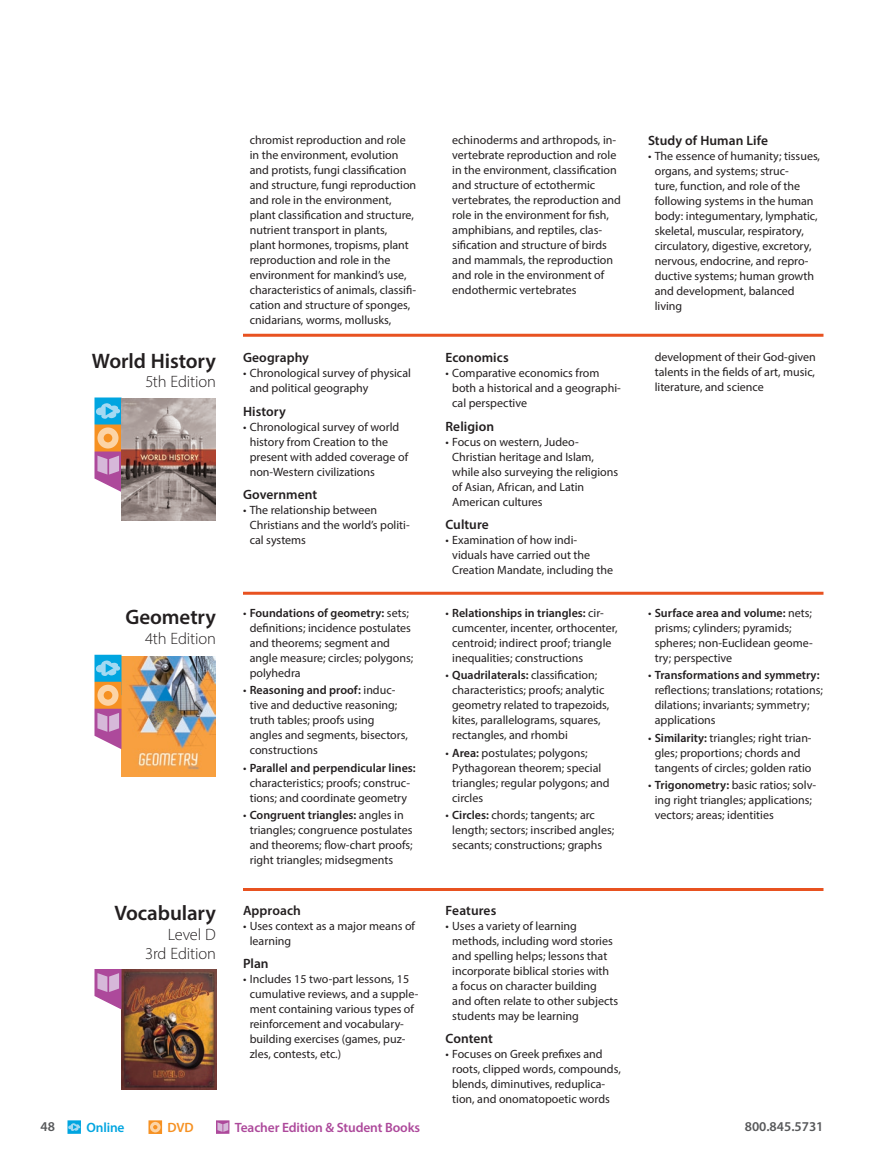
<style>
.page{position:relative;width:891px;height:1161px;background:#fff}
.page>*{position:absolute;margin:0;border:0;box-sizing:border-box;transform-origin:0 0}
.Subject_Title{font:600 21px "Myriad Pro";letter-spacing:-.005em;color:#231f20}
.Subject_Title-2{font:300 16.5px "Myriad Pro";letter-spacing:-.01em;color:#231f20}
.Grade_Heading{font:300 16.5px "Myriad Pro";letter-spacing:-.01em;color:#231f20}
.Subhead{font:600 13.5px "Myriad Pro";letter-spacing:.005em;color:#231f20}
.t1{font:600 13.5px "Myriad Pro";letter-spacing:-.01em;color:#ad499b}
.t2{font:600 13.5px "Myriad Pro";color:#57585a}
.t3{font:600 13.5px "Myriad Pro";letter-spacing:-.01em;color:#00a5e0}
.t4{font:600 13.5px "Myriad Pro";color:#f69122}
.t5{font:12px/15px "Myriad Pro";color:#231f20}
.s1{font-weight:600}
</style>
<div class="page">
<div style="left:68px;top:1120px;width:13px;height:14px;background:#00a5e0"></div>
<svg style="left:68px;top:1123px;width:12px;height:8px"></svg>
<div style="left:148px;top:1120px;width:14px;height:14px;background:#f69122"></div>
<svg style="left:150px;top:1122px;width:11px;height:10px"></svg>
<svg style="left:216px;top:1120px;width:14px;height:14px"></svg>
<svg style="left:217px;top:1122px;width:11px;height:10px"></svg>
<img style="left:121px;top:656px;width:95px;height:120px">
<hr style="left:243px;top:334px;width:581px;height:3px;background:#e85220">
<svg style="left:94px;top:398px;width:28px;height:94px;background:#aca0ac"></svg>
<img style="left:121px;top:399px;width:95px;height:121px">
<hr style="left:243px;top:592px;width:581px;height:3px;background:#e85220">
<svg style="left:94px;top:655px;width:28px;height:94px;background:#ac9faa"></svg>
<img style="left:121px;top:969px;width:95px;height:121px">
<hr style="left:243px;top:888px;width:581px;height:3px;background:#e85220">
<svg style="left:94px;top:969px;width:28px;height:41px"></svg>
<p class="t5" style="left:250px;top:132px;width:168px">chromist reproduction and role in the environment, evolution and protists, fungi classification and structure, fungi reproduction and role in the environment, plant classification and structure, nutrient transport in plants,<br>plant hormones, tropisms, plant reproduction and role in the environment for mankind’s use, characteristics of animals, classifi&shy;cation and structure of sponges, cnidarians, worms, mollusks,</p>
<p class="t5" style="left:452px;top:132px;width:170px">echinoderms and arthropods, in&shy;vertebrate reproduction and role in the environment, classification and structure of ectothermic vertebrates, the reproduction and role in the environment for fish, amphibians, and reptiles, clas&shy;sification and structure of birds and mammals, the reproduction and role in the environment of endothermic vertebrates</p>
<p class="Subhead" style="left:648px;top:132px;width:122px">Study of Human Life</p>
<p class="t5" style="left:655px;top:148px;width:167px;text-indent:-7px">• The essence of humanity; tissues, organs, and systems; struc-<br>ture, function, and role of the following systems in the human body: integumentary, lymphatic, skeletal, muscular, respiratory, circulatory, digestive, excretory, nervous, endocrine, and repro&shy;ductive systems; human growth and development, balanced living</p>
<p class="Subject_Title" style="left:92px;top:347px;width:126px">World History</p>
<p class="Subject_Title-2" style="left:145px;top:372px;width:72px">5th Edition</p>
<p class="Subhead" style="left:243px;top:349px;width:68px">Geography</p>
<p class="t5" style="left:250px;top:365px;width:163px;text-indent:-7px">• Chronological survey of physical and political geography</p>
<p class="Subhead" style="left:243px;top:402px;width:44px">History</p>
<p class="t5" style="left:250px;top:419px;width:160px;text-indent:-7px">• Chronological survey of world history from Creation to the present with added coverage of non-Western civilizations</p>
<p class="Subhead" style="left:243px;top:486px;width:76px">Government</p>
<p class="t5" style="left:250px;top:502px;width:161px;text-indent:-7px">• The relationship between<br>Christians and the world’s politi&shy;cal systems</p>
<p class="Subhead" style="left:446px;top:349px;width:65px">Economics</p>
<p class="t5" style="left:452px;top:365px;width:170px;text-indent:-7px">• Comparative economics from both a historical and a geographi&shy;cal perspective</p>
<p class="Subhead" style="left:446px;top:417px;width:50px">Religion</p>
<p class="t5" style="left:452px;top:434px;width:167px;text-indent:-7px">• Focus on western, Judeo-<br>Christian heritage and Islam, while also surveying the religions of Asian, African, and Latin<br>American cultures</p>
<p class="Subhead" style="left:446px;top:516px;width:45px">Culture</p>
<p class="t5" style="left:452px;top:532px;width:162px;text-indent:-7px">• Examination of how indi&shy;viduals have carried out the<br>Creation Mandate, including the</p>
<p class="t5" style="left:655px;top:349px;width:163px;text-align:justify">development of their God-given talents in the fields of art, music, literature, and science</p>
<p class="Subject_Title" style="left:125px;top:604px;width:92px">Geometry</p>
<p class="Grade_Heading" style="left:145px;top:628px;width:72px">4th Edition</p>
<p class="t5" style="left:250px;top:606px;width:165px;text-indent:-7px">• <span class="s1">Foundations of geometry:</span> sets; definitions; incidence postulates and theorems; segment and angle measure; circles; polygons; polyhedra</p>
<p class="t5" style="left:250px;top:683px;width:160px;text-indent:-7px">• <span class="s1">Reasoning and proof:</span> induc&shy;tive and deductive reasoning; truth tables; proofs using angles and segments, bisectors, constructions</p>
<p class="t5" style="left:243px;top:760px;width:174px;text-align:center">• <span class="s1">Parallel and perpendicular lines: </span>characteristics; proofs; construc&shy;tions; and coordinate geometry</p>
<p class="t5" style="left:250px;top:807px;width:165px;text-indent:-7px">• <span class="s1">Congruent triangles:</span> angles in triangles; congruence postulates and theorems; flow-chart proofs; right triangles; midsegments</p>
<p class="t5" style="left:452px;top:606px;width:167px;text-indent:-7px">• <span class="s1">Relationships in triangles:</span> cir&shy;cumcenter, incenter, orthocenter, centroid; indirect proof; triangle inequalities; constructions</p>
<p class="t5" style="left:452px;top:668px;width:159px;text-indent:-7px">• <span class="s1">Quadrilaterals:</span> classification; characteristics; proofs; analytic geometry related to trapezoids, kites, parallelograms, squares, rectangles, and rhombi</p>
<p class="t5" style="left:452px;top:745px;width:159px;text-indent:-7px">• <span class="s1">Area:</span> postulates; polygons;<br>Pythagorean theorem; special triangles; regular polygons; and circles</p>
<p class="t5" style="left:452px;top:807px;width:164px;text-indent:-7px">• <span class="s1">Circles:</span> chords; tangents; arc length; sectors; inscribed angles; secants; constructions; graphs</p>
<p class="t5" style="left:655px;top:606px;width:160px;text-indent:-7px">• <span class="s1">Surface area and volume:</span> nets; prisms; cylinders; pyramids; spheres; non-Euclidean geome&shy;try; perspective</p>
<p class="t5" style="left:655px;top:668px;width:170px;text-indent:-7px">• <span class="s1">Transformations and symmetry: </span>reflections; translations; rotations; dilations; invariants; symmetry; applications</p>
<p class="t5" style="left:648px;top:730px;width:165px;text-align:center">• <span class="s1">Similarity:</span> triangles; right trian&shy;gles; proportions; chords and tangents of circles; golden ratio</p>
<p class="t5" style="left:655px;top:777px;width:163px;text-indent:-7px">• <span class="s1">Trigonometry:</span> basic ratios; solv&shy;ing right triangles; applications; vectors; areas; identities</p>
<p class="Subject_Title" style="left:114px;top:900px;width:103px">Vocabulary</p>
<p class="Subject_Title-2" style="left:168px;top:924px;width:50px">Level D</p>
<p class="Subject_Title-2" style="left:145px;top:944px;width:72px">3rd Edition</p>
<p class="Subhead" style="left:243px;top:902px;width:60px">Approach</p>
<p class="t5" style="left:250px;top:918px;width:167px;text-indent:-7px">• Uses context as a major means of learning</p>
<p class="Subhead" style="left:243px;top:955px;width:27px">Plan</p>
<p class="t5" style="left:250px;top:972px;width:170px;text-indent:-7px">• Includes 15 two-part lessons, 15 cumulative reviews, and a supple&shy;ment containing various types of reinforcement and vocabulary&shy;building exercises (games, puz&shy;zles, contests, etc.)</p>
<p class="Subhead" style="left:446px;top:902px;width:52px">Features</p>
<p class="t5" style="left:452px;top:918px;width:168px;text-indent:-7px">• Uses a variety of learning methods, including word stories and spelling helps; lessons that incorporate biblical stories with<br>a focus on character building and often relate to other subjects students may be learning</p>
<p class="Subhead" style="left:446px;top:1030px;width:49px">Content</p>
<p class="t5" style="left:452px;top:1047px;width:170px;text-indent:-7px">• Focuses on Greek prefixes and roots, clipped words, compounds, blends, diminutives, reduplica&shy;tion, and onomatopoetic words</p>
<p class="t2" style="left:41px;top:1118px;width:16px">48</p>
<p class="t3" style="left:86px;top:1119px;width:40px">Online</p>
<p class="t4" style="left:167px;top:1119px;width:28px">DVD</p>
<p class="t1" style="left:235px;top:1119px;width:187px">Teacher Edition &amp; Student Books</p>
<p class="t2" style="left:745px;top:1118px;width:80px">800.845.5731</p>
</div>
